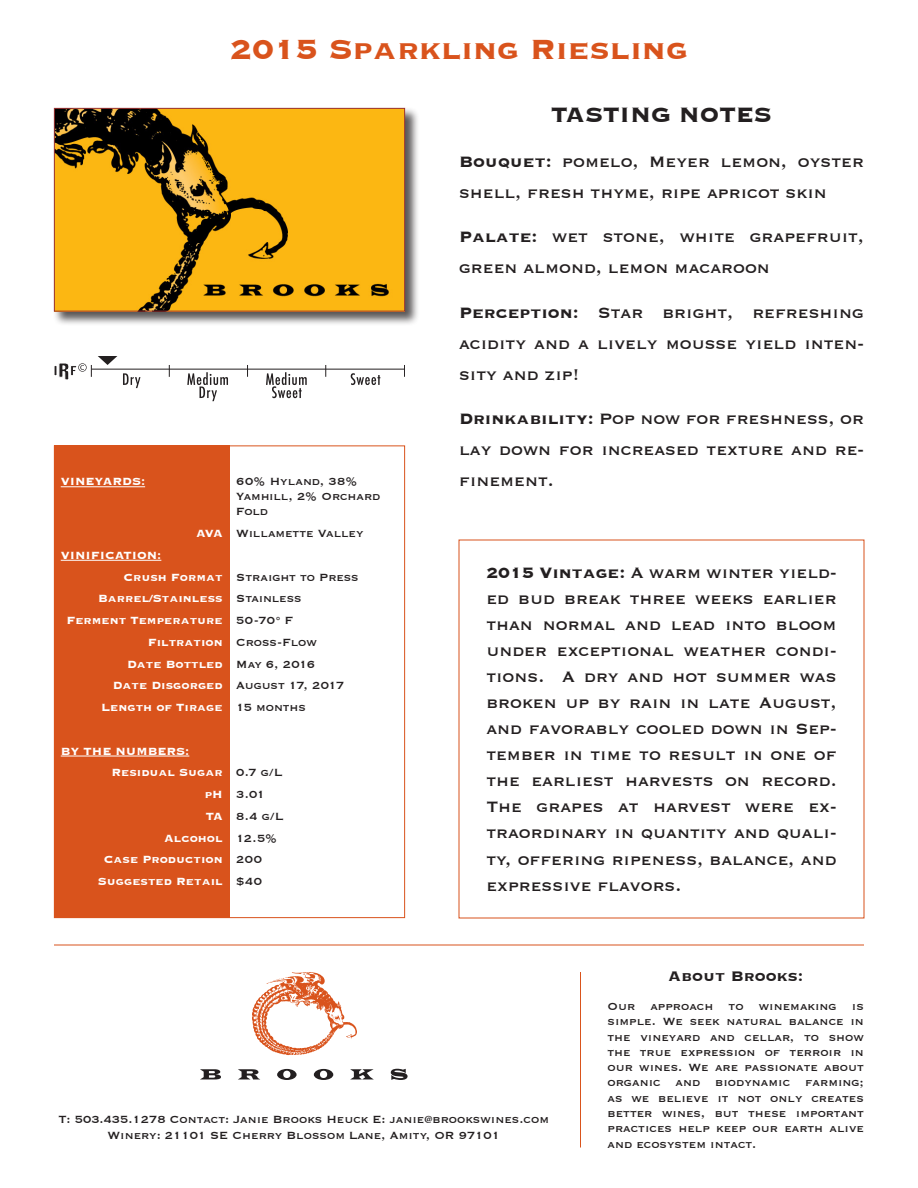
<style>
.page{position:relative;width:918px;height:1188px;background:#fff}
.page>*{position:absolute;margin:0;border:0;box-sizing:border-box;transform-origin:0 0}
.Copperplate_Bold_24{font:700 36px "Copperplate";color:#d9531c}
.Copperplate_Bold_18{font:700 27px "Copperplate";color:#231f20}
.Copperplate_13_just{font:19.5px/26.1px "Copperplate";color:#231f20}
.Copperplate_Bold_12{font:700 18px "Copperplate";color:#231f20}
.Copperplate_Bold_18-2{font:13.5px/15.3px "Copperplate";color:#231f20;text-align:justify}
.Wine_spec_labels{font:700 13.5px "Copperplate";color:#fff}
.Wine_spec_text{font:13.5px/15px "Copperplate";letter-spacing:-.005em;color:#231f20}
.Wine_spec_label_head{font:700 13.5px "Copperplate";color:#fff}
.s1{font-weight:700}
</style>
<div class="page">
<hr style="left:54px;top:945px;width:810px;height:1px;background:#d9531c">
<svg style="left:200px;top:1069px;width:21px;height:10px"></svg>
<svg style="left:238px;top:1069px;width:22px;height:10px"></svg>
<svg style="left:277px;top:1069px;width:20px;height:11px"></svg>
<svg style="left:314px;top:1069px;width:19px;height:11px"></svg>
<svg style="left:350px;top:1069px;width:24px;height:10px"></svg>
<svg style="left:391px;top:1069px;width:17px;height:11px"></svg>
<svg style="left:252px;top:972px;width:105px;height:83px"></svg>
<hr style="left:580px;top:972px;width:1px;height:176px;background:#d9531c">
<div style="left:54px;top:446px;width:176px;height:472px;background:#d9531c"></div>
<div style="left:53px;top:107px;width:367px;height:219px;background:#231f20;opacity:.75"></div>
<img style="left:56px;top:110px;width:347px;height:200px">
<div style="left:54px;top:108px;width:351px;height:204px;border:1px solid #9a3333"></div>
<svg style="left:54px;top:363px;width:38px;height:17px"></svg>
<hr style="left:92px;top:369px;width:313px;height:1px;background:#231f20">
<svg style="left:123px;top:365px;width:257px;height:36px"></svg>
<svg style="left:98px;top:356px;width:19px;height:9px"></svg>
<hr style="left:61px;top:486px;width:84px;height:1px;background:#fff">
<hr style="left:61px;top:560px;width:100px;height:1px;background:#fff">
<hr style="left:61px;top:756px;width:128px;height:1px;background:#fff">
<p class="Copperplate_Bold_24" style="left:230px;top:27px;width:459px">2015 Sparkling Riesling</p>
<p class="Copperplate_Bold_18" style="left:551px;top:98px;width:222px">TASTING NOTES</p>
<p class="Copperplate_13_just" style="left:459px;top:145px;width:407px;line-height:31px"><span class="s1">Bouquet:</span> pomelo, Meyer lemon, oyster shell, fresh thyme, ripe apricot skin</p>
<p class="Copperplate_13_just" style="left:459px;top:220px;width:407px;line-height:31px"><span class="s1">Palate:</span> wet stone, white grapefruit, green almond, lemon macaroon</p>
<p class="Copperplate_13_just" style="left:459px;top:296px;width:407px;line-height:31px;text-align:justify"><span class="s1">Perception:</span> Star bright, refreshing acidity and a lively mousse yield inten&shy;sity and zip!</p>
<p class="Copperplate_13_just" style="left:459px;top:402px;width:407px;line-height:31px"><span class="s1">Drinkability:</span> Pop now for freshness, or lay down for increased texture and re-</p>
<p class="Wine_spec_label_head" style="left:61px;top:473px;width:86px">VINEYARDS:</p>
<p class="Copperplate_13_just" style="left:459px;top:466px;width:96px">finement.</p>
<p class="Wine_spec_text" style="left:236px;top:473px;width:146px">60% Hyland, 38%<br>Yamhill, 2% Orchard<br>Fold</p>
<p class="Wine_spec_text" style="left:236px;top:525px;width:129px">Willamette Valley</p>
<p class="Wine_spec_text" style="left:236px;top:569px;width:124px">Straight to Press</p>
<p class="Wine_spec_text" style="left:236px;top:590px;width:67px">Stainless</p>
<p class="Wine_spec_text" style="left:236px;top:612px;width:58px">50-70° F</p>
<p class="Wine_spec_text" style="left:236px;top:634px;width:82px">Cross-Flow</p>
<p class="Wine_spec_text" style="left:236px;top:656px;width:80px">May 6, 2016</p>
<p class="Wine_spec_text" style="left:236px;top:677px;width:110px">August 17, 2017</p>
<p class="Wine_spec_text" style="left:236px;top:699px;width:71px">15 months</p>
<p class="Wine_spec_labels" style="left:196px;top:525px;width:28px">AVA</p>
<p class="Wine_spec_label_head" style="left:61px;top:547px;width:102px">VINIFICATION:</p>
<p class="Wine_spec_labels" style="left:123px;top:568px;width:101px">Crush Format</p>
<p class="Wine_spec_labels" style="left:98px;top:590px;width:126px">Barrel/Stainless</p>
<p class="Wine_spec_labels" style="left:66px;top:612px;width:158px">Ferment Temperature</p>
<p class="Wine_spec_labels" style="left:148px;top:634px;width:77px">Filtration</p>
<p class="Wine_spec_labels" style="left:127px;top:655px;width:97px">Date Bottled</p>
<p class="Wine_spec_labels" style="left:113px;top:677px;width:111px">Date Disgorged</p>
<p class="Wine_spec_labels" style="left:101px;top:699px;width:123px">Length of Tirage</p>
<p class="Wine_spec_label_head" style="left:61px;top:742px;width:130px">BY THE NUMBERS:</p>
<p class="Wine_spec_labels" style="left:111px;top:764px;width:113px">Residual Sugar</p>
<p class="Wine_spec_labels" style="left:205px;top:786px;width:20px">pH</p>
<p class="Wine_spec_labels" style="left:206px;top:808px;width:18px">TA</p>
<p class="Wine_spec_labels" style="left:164px;top:829px;width:60px">Alcohol</p>
<p class="Wine_spec_labels" style="left:104px;top:851px;width:120px">Case Production</p>
<p class="Wine_spec_labels" style="left:98px;top:873px;width:126px">Suggested Retail</p>
<p class="Copperplate_13_just" style="left:486px;top:558px;width:352px;text-align:justify"><span class="s1">2015 Vintage:</span> A warm winter yield&shy;ed bud break three weeks earlier than normal and lead into bloom under exceptional weather condi&shy;tions. A dry and hot summer was broken up by rain in late August, and favorably cooled down in Sep&shy;tember in time to result in one of the earliest harvests on record.<br>The grapes at harvest were ex&shy;traordinary in quantity and quali&shy;ty, offering ripeness, balance, and expressive flavors.</p>
<p class="Wine_spec_text" style="left:236px;top:764px;width:48px">0.7 g/L</p>
<p class="Wine_spec_text" style="left:236px;top:786px;width:30px">3.01</p>
<p class="Wine_spec_text" style="left:236px;top:808px;width:49px">8.4 g/L</p>
<p class="Wine_spec_text" style="left:236px;top:830px;width:43px">12.5%</p>
<p class="Wine_spec_text" style="left:236px;top:851px;width:27px">200</p>
<p class="Wine_spec_text" style="left:236px;top:873px;width:27px">$40</p>
<p class="Copperplate_Bold_18-2" style="left:58px;top:1111px;width:492px">T: 503.435.1278 Contact: Janie Brooks Heuck E: janie@brookswines.com</p>
<p class="Copperplate_Bold_18-2" style="left:107px;top:1127px;width:394px">Winery: 21101 SE Cherry Blossom Lane, Amity, OR 97101</p>
<p class="Copperplate_Bold_12" style="left:668px;top:965px;width:136px">About Brooks:</p>
<p class="Copperplate_Bold_18-2" style="left:608px;top:998px;width:258px">Our approach to winemaking is simple. We seek natural balance in the vineyard and cellar, to show the true expression of terroir in our wines. We are passionate about organic and biodynamic farming; as we believe it not only creates better wines, but these important practices help keep our earth alive and ecosystem intact.</p>
</div>
